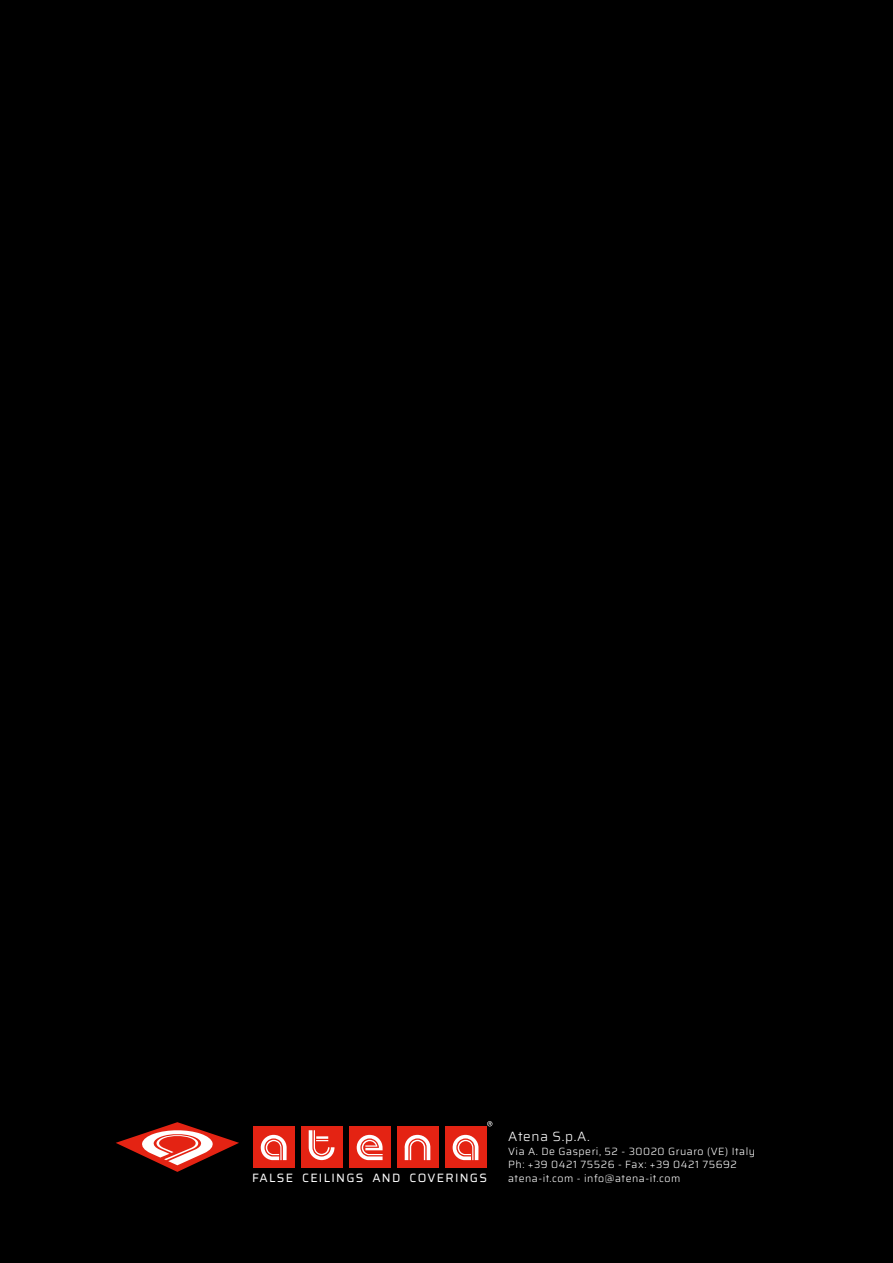
<style>
.page{position:relative;width:893px;height:1263px;background:#000}
.page>*{position:absolute;margin:0;border:0;box-sizing:border-box;transform-origin:0 0}
.t1{font:300 13.5px "Saira";letter-spacing:.05em;color:#fff}
.t2{font:12.15px "Saira";letter-spacing:.105em;color:#fff}
.t3{font:300 10.5px/13.5px "Saira";letter-spacing:.05em;color:#fff}
</style>
<div class="page">
<svg style="left:116px;top:1122px;width:123px;height:50px"></svg>
<div style="left:397px;top:1126px;width:41px;height:42px;background:#e42313"></div>
<div style="left:349px;top:1126px;width:41px;height:42px;background:#e42313"></div>
<div style="left:445px;top:1126px;width:41px;height:42px;background:#e42313"></div>
<div style="left:301px;top:1126px;width:41px;height:42px;background:#e42313"></div>
<div style="left:253px;top:1126px;width:41px;height:42px;background:#e42313"></div>
<svg style="left:261px;top:1130px;width:217px;height:30px"></svg>
<svg style="left:487px;top:1121px;width:5px;height:5px"></svg>
<p class="t1" style="left:508px;top:1126px;width:83px">Atena S.p.A.</p>
<p class="t3" style="left:508px;top:1144px;width:248px">Via A. De Gasperi, 52 - 30020 Gruaro (VE) Italy<br>Ph: +39 0421 75526 - Fax: +39 0421 75692</p>
<p class="t2" style="left:252px;top:1169px;width:236px">FALSE CEILINGS AND COVERINGS</p>
<p class="t3" style="left:508px;top:1171px;width:174px">atena-it.com - info@atena-it.com</p>
</div>
